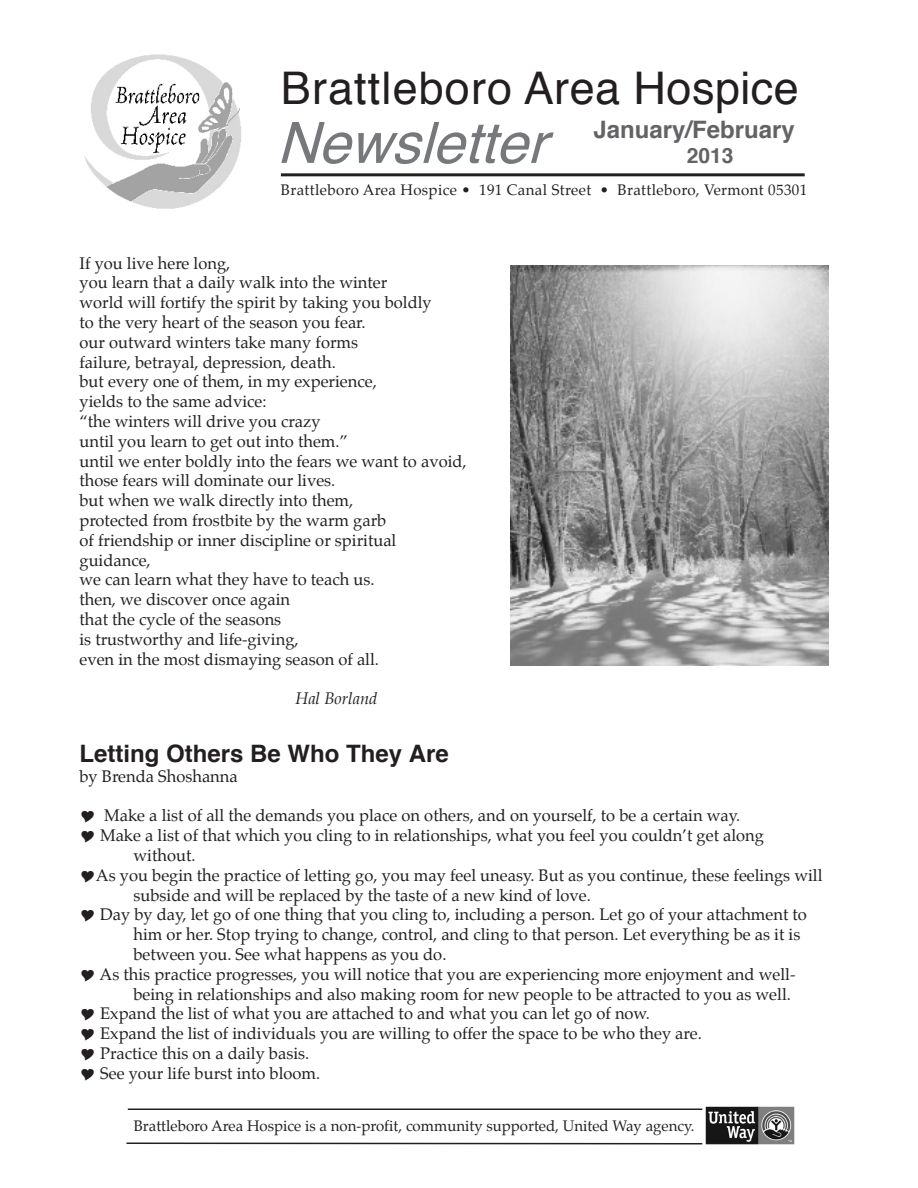
<style>
.page{position:relative;width:918px;height:1188px;background:#fff}
.page>*{position:absolute;margin:0;border:0;box-sizing:border-box;transform-origin:0 0}
.t1{font:italic 57px "Helvetica";color:#76787b}
.t2{font:45px "Helvetica";letter-spacing:.025em;color:#231f20}
.t3{font:700 24px "Helvetica";color:#231f20}
.t4{font:700 24px "Helvetica";color:#636366}
.t5{font:700 21px "Helvetica";color:#636366}
.t6{font:16.5px/19.8px "Palatino";color:#231f20}
.t7{font:italic 16.5px "Palatino";color:#231f20}
.t8{font:15px "Palatino";color:#231f20}
.t9{font:15px "Palatino";letter-spacing:.025em;color:#231f20}
</style>
<div class="page">
<hr style="left:281px;top:173px;width:524px;height:3px;background:#231f20">
<img style="left:84px;top:54px;width:157px;height:155px">
<hr style="left:128px;top:1108px;width:574px;height:2px;background:#231f20">
<svg style="left:126px;top:1142px;width:577px;height:3px;background:#908e8f"></svg>
<img style="left:706px;top:1107px;width:89px;height:38px">
<img style="left:511px;top:265px;width:317px;height:401px">
<h2 class="t2" style="left:281px;top:54px;width:519px">Brattleboro Area Hospice</h2>
<h1 class="t1" style="left:277px;top:99px;width:295px">Newsletter</h1>
<h3 class="t4" style="left:593px;top:110px;width:203px">January/February</h3>
<p class="t5" style="left:687px;top:139px;width:48px">2013</p>
<p class="t9" style="left:281px;top:178px;width:528px">Brattleboro Area Hospice • 191 Canal Street • Brattleboro, Vermont 05301</p>
<p class="t6" style="left:79px;top:253px;width:389px">If you live here long,<br>you learn that a daily walk into the winter<br>world will fortify the spirit by taking you boldly<br>to the very heart of the season you fear.<br>our outward winters take many forms<br>failure, betrayal, depression, death.<br>but every one of them, in my experience,<br>yields to the same advice:<br>“the winters will drive you crazy<br>until you learn to get out into them.”<br>until we enter boldly into the fears we want to avoid, those fears will dominate our lives.<br>but when we walk directly into them,<br>protected from frostbite by the warm garb<br>of friendship or inner discipline or spiritual guidance,<br>we can learn what they have to teach us.<br>then, we discover once again<br>that the cycle of the seasons<br>is trustworthy and life-giving,<br>even in the most dismaying season of all.</p>
<p class="t7" style="left:296px;top:686px;width:84px">Hal Borland</p>
<h3 class="t3" style="left:79px;top:734px;width:371px">Letting Others Be Who They Are</h3>
<p class="t6" style="left:79px;top:766px;width:160px">by Brenda Shoshanna</p>
<p class="t6" style="left:104px;top:806px;width:638px">Make a list of all the demands you place on others, and on yourself, to be a certain way.</p>
<p class="t6" style="left:100px;top:826px;width:665px">Make a list of that which you cling to in relationships, what you feel you couldn’t get along</p>
<p class="t6" style="left:134px;top:845px;width:64px">without.</p>
<p class="t6" style="left:96px;top:865px;width:728px">As you begin the practice of letting go, you may feel uneasy. But as you continue, these feelings will</p>
<p class="t6" style="left:134px;top:885px;width:459px">subside and will be replaced by the taste of a new kind of love.</p>
<p class="t6" style="left:100px;top:905px;width:708px">Day by day, let go of one thing that you cling to, including a person. Let go of your attachment to</p>
<p class="t6" style="left:134px;top:925px;width:668px">him or her. Stop trying to change, control, and cling to that person. Let everything be as it is</p>
<p class="t6" style="left:134px;top:944px;width:314px">between you. See what happens as you do.</p>
<p class="t6" style="left:100px;top:964px;width:698px">As this practice progresses, you will notice that you are experiencing more enjoyment and well-</p>
<p class="t6" style="left:134px;top:984px;width:659px">being in relationships and also making room for new people to be attracted to you as well.</p>
<p class="t6" style="left:100px;top:1004px;width:551px">Expand the list of what you are attached to and what you can let go of now.</p>
<p class="t6" style="left:100px;top:1024px;width:603px">Expand the list of individuals you are willing to offer the space to be who they are.</p>
<p class="t6" style="left:100px;top:1043px;width:211px">Practice this on a daily basis.</p>
<p class="t6" style="left:100px;top:1063px;width:222px">See your life burst into bloom.</p>
<p class="t8" style="left:134px;top:1114px;width:562px">Brattleboro Area Hospice is a non-profit, community supported, United Way agency.</p>
</div>
